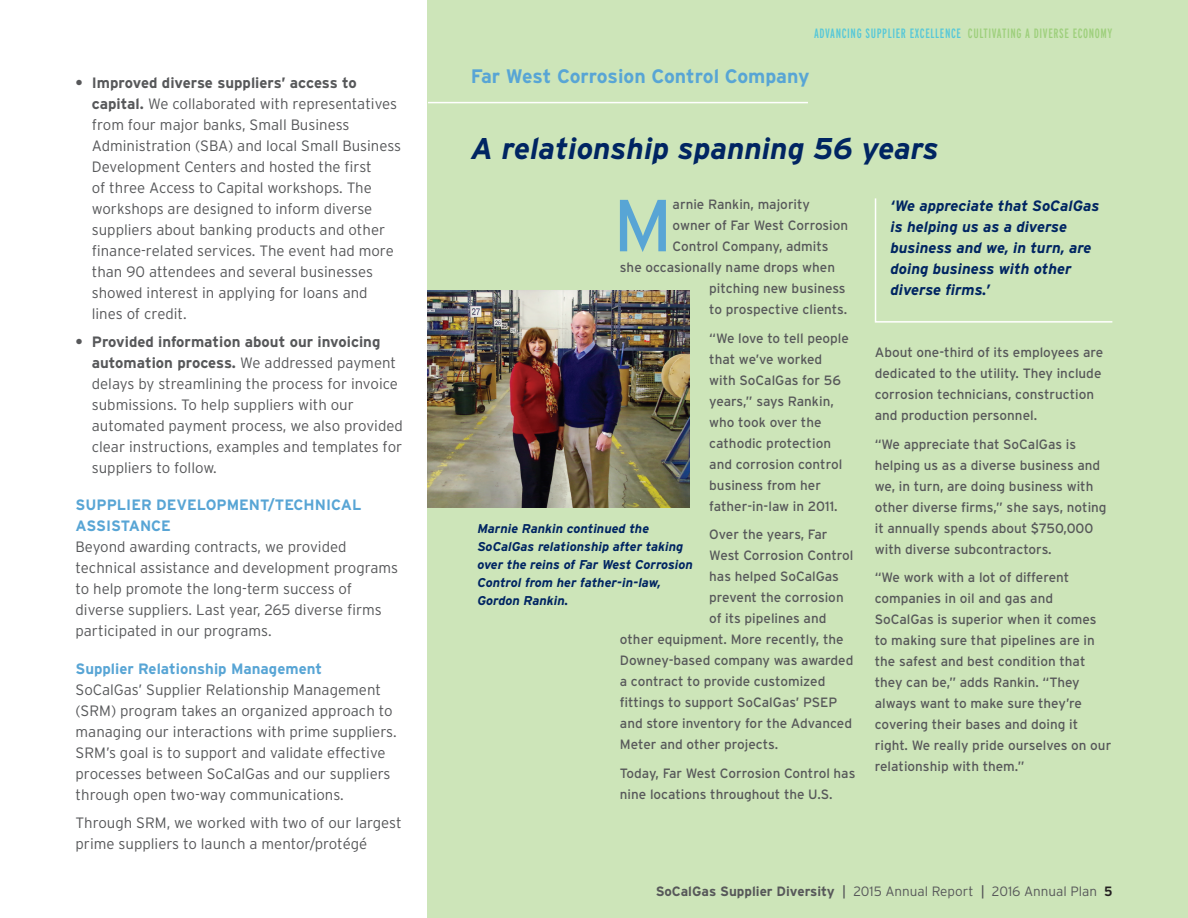
<style>
.page{position:relative;width:1188px;height:918px;background:#fff}
.page>*{position:absolute;margin:0;border:0;box-sizing:border-box;transform-origin:0 0}
._2016_bodycopy{font:73.5px "Interstate";color:#58a5d5}
.Profile_Head{font:italic 700 30px "Interstate";color:#002562}
.Profile_name_2016{font:700 19.5px "Interstate";letter-spacing:-.005em;color:#58a5d5}
._2016_bodycopy-2{font:300 15px/21px "Interstate";color:#57585a}
.Profile_pullquote{font:italic 700 15px/21px "Interstate";color:#002562}
.Sub_1{font:700 15px/21px "Interstate";color:#58a5d5}
._2016_secondary_sub{font:700 15px "Interstate";color:#58a5d5}
.Profile_Copy{font:13.5px/21px "Interstate";color:#57585a}
._2016_bodycopy-3{font:13.5px "Interstate";color:#57585a}
.t1{font:300 13.5px "Interstate";color:#57585a}
.t2{font:extra-condensed 13.5px "Interstate";letter-spacing:.045em;color:#54c7d9}
.Profile_Caption{font:italic 700 12.75px/18px "Interstate";color:#002562}
.s1{font-weight:700}
.s2{color:#9dcf7b}
.s3{font-weight:400}
.s4{font-family:"Interstate Bold Mono";font-weight:400;color:#231f20}
</style>
<div class="page">
<div style="left:428px;top:0;width:760px;height:918px;background:#cde5b9"></div>
<img style="left:428px;top:291px;width:261px;height:216px">
<hr style="left:428px;top:102px;width:380px;height:1px;background:#fff">
<svg style="left:874px;top:198px;width:239px;height:125px"></svg>
<p class="_2016_bodycopy-2" style="left:92px;top:72px;width:311px;text-indent:-16px"><span class="s1">• Improved diverse suppliers’ access to capital.</span> We collaborated with representatives from four major banks, Small Business Administration (SBA) and local Small Business Development Centers and hosted the first<br>of three Access to Capital workshops. The workshops are designed to inform diverse suppliers about banking products and other finance-related services. The event had more than 90 attendees and several businesses showed interest in applying for loans and lines of credit.</p>
<p class="_2016_bodycopy-2" style="left:92px;top:331px;width:313px;text-indent:-16px"><span class="s1">• Provided information about our invoicing automation process.</span> We addressed payment delays by streamlining the process for invoice submissions. To help suppliers with our automated payment process, we also provided clear instructions, examples and templates for suppliers to follow.</p>
<p class="Sub_1" style="left:76px;top:495px;width:287px">SUPPLIER DEVELOPMENT/TECHNICAL<br>ASSISTANCE</p>
<p class="_2016_bodycopy-2" style="left:76px;top:537px;width:324px">Beyond awarding contracts, we provided technical assistance and development programs to help promote the long-term success of diverse suppliers. Last year, 265 diverse firms participated in our programs.</p>
<p class="_2016_secondary_sub" style="left:76px;top:660px;width:248px">Supplier Relationship Management</p>
<p class="_2016_bodycopy-2" style="left:76px;top:679px;width:323px">SoCalGas’ Supplier Relationship Management (SRM) program takes an organized approach to managing our interactions with prime suppliers.<br>SRM’s goal is to support and validate effective processes between SoCalGas and our suppliers through open two-way communications.</p>
<p class="_2016_bodycopy-2" style="left:76px;top:812px;width:328px">Through SRM, we worked with two of our largest prime suppliers to launch a mentor/protégé</p>
<p class="t2" style="left:814px;top:26px;width:300px">ADVANCING SUPPLIER EXCELLENCE <span class="s2">CULTIVATING A DIVERSE ECONOMY</span></p>
<p class="Profile_name_2016" style="left:471px;top:65px;width:340px">Far West Corrosion Control Company</p>
<p class="Profile_Head" style="left:471px;top:132px;width:470px">A relationship spanning 56 years</p>
<p class="_2016_bodycopy" style="left:613px;top:184px;width:61px">M</p>
<p class="_2016_bodycopy-3" style="left:673px;top:197px;width:139px">arnie Rankin, majority</p>
<p class="_2016_bodycopy-3" style="left:673px;top:218px;width:177px">owner of Far West Corrosion</p>
<p class="_2016_bodycopy-3" style="left:673px;top:239px;width:157px">Control Company, admits</p>
<p class="_2016_bodycopy-3" style="left:620px;top:260px;width:217px">she occasionally name drops when</p>
<p class="_2016_bodycopy-3" style="left:709px;top:281px;width:138px">pitching new business</p>
<p class="_2016_bodycopy-3" style="left:709px;top:302px;width:139px">to prospective clients.</p>
<p class="Profile_Copy" style="left:709px;top:328px;width:141px">“We love to tell people that we’ve worked with SoCalGas for 56 years,” says Rankin, who took over the cathodic protection and corrosion control business from her father-in-law in 2011.</p>
<p class="Profile_Copy" style="left:709px;top:524px;width:120px">Over the years, Far</p>
<p class="Profile_Copy" style="left:709px;top:545px;width:146px">West Corrosion Control</p>
<p class="Profile_Copy" style="left:709px;top:566px;width:131px">has helped SoCalGas</p>
<p class="Profile_Copy" style="left:709px;top:587px;width:136px">prevent the corrosion</p>
<p class="Profile_Copy" style="left:709px;top:608px;width:119px">of its pipelines and</p>
<p class="Profile_Copy" style="left:620px;top:629px;width:225px">other equipment. More recently, the</p>
<p class="Profile_Copy" style="left:620px;top:650px;width:235px">Downey-based company was awarded</p>
<p class="Profile_Copy" style="left:620px;top:671px;width:207px">a contract to provide customized</p>
<p class="Profile_Copy" style="left:620px;top:692px;width:219px">fittings to support SoCalGas’ PSEP</p>
<p class="Profile_Copy" style="left:620px;top:713px;width:234px">and store inventory for the Advanced</p>
<p class="Profile_Copy" style="left:620px;top:734px;width:160px">Meter and other projects.</p>
<p class="Profile_Copy" style="left:620px;top:763px;width:237px">Today, Far West Corrosion Control has nine locations throughout the U.S.</p>
<p class="Profile_Caption" style="left:477px;top:519px;width:217px">Marnie Rankin continued the<br>SoCalGas relationship after taking over the reins of Far West Corrosion<br>Control from her father-in-law,<br>Gordon Rankin.</p>
<p class="Profile_pullquote" style="left:891px;top:195px;width:210px">‘We appreciate that SoCalGas is helping us as a diverse business and we, in turn, are doing business with other diverse firms.’</p>
<p class="Profile_Copy" style="left:875px;top:342px;width:230px">About one-third of its employees are dedicated to the utility. They include corrosion technicians, construction and production personnel.</p>
<p class="Profile_Copy" style="left:875px;top:434px;width:233px">“We appreciate that SoCalGas is helping us as a diverse business and we, in turn, are doing business with other diverse firms,” she says, noting it annually spends about $750,000 with diverse subcontractors.</p>
<p class="Profile_Copy" style="left:875px;top:567px;width:238px">“We work with a lot of different companies in oil and gas and<br>SoCalGas is superior when it comes to making sure that pipelines are in the safest and best condition that they can be,” adds Rankin. “They always want to make sure they’re covering their bases and doing it right. We really pride ourselves on our relationship with them.”</p>
<p class="t1" style="left:656px;top:884px;width:458px"><span class="s1">SoCalGas Supplier Diversity</span> <span class="s3">|</span> 2015 Annual Report <span class="s3">|</span> 2016 Annual Plan <span class="s4">5</span></p>
</div>
